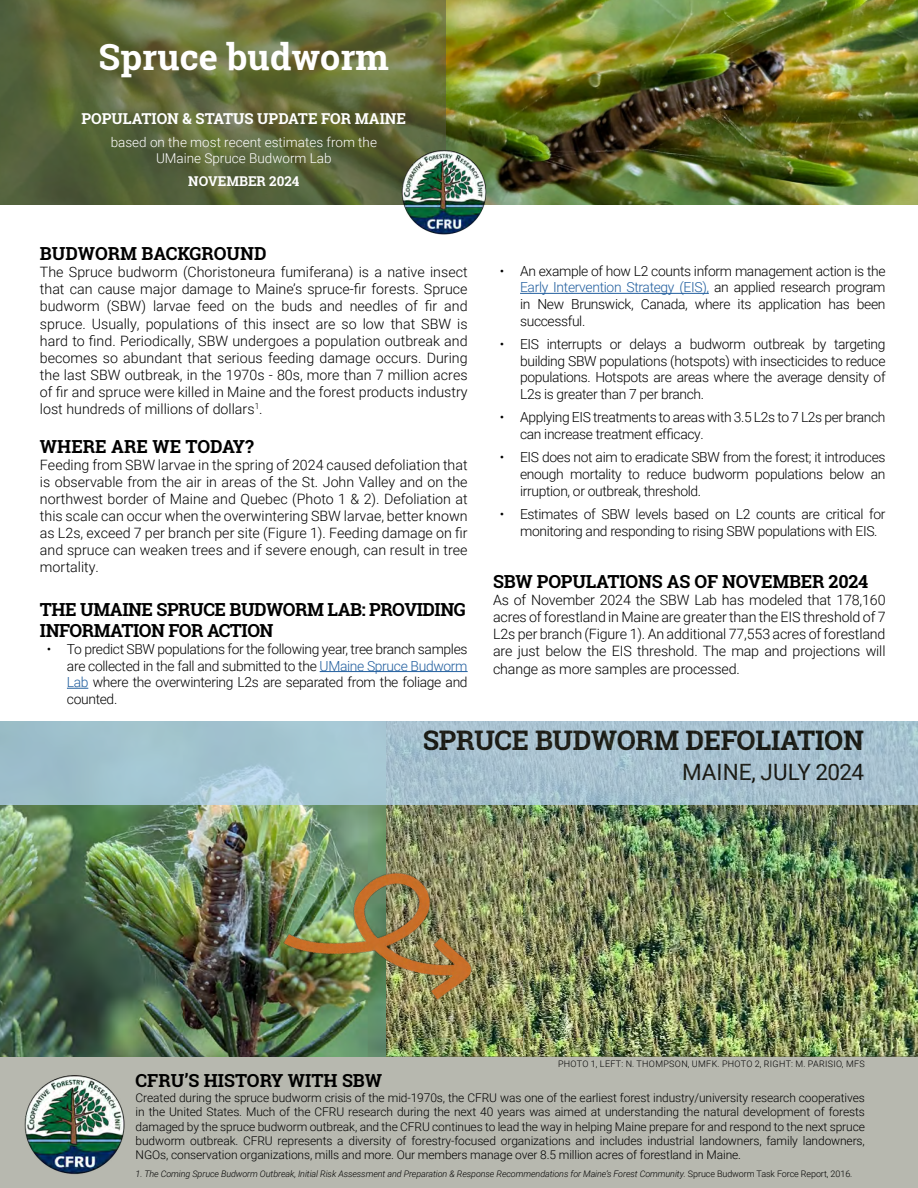
<style>
.page{position:relative;width:918px;height:1188px;background:#fff}
.page>*{position:absolute;margin:0;border:0;box-sizing:border-box;transform-origin:0 0}
.t1{font:700 36px "Roboto Slab";color:#fff}
.t2{font:700 27px "Roboto Slab";letter-spacing:-.01em;color:#000}
.t3{font:22.5px "Roboto";letter-spacing:.005em;color:#000}
.t4{font:700 18px/21.6px "Roboto Slab";letter-spacing:-.01em;color:#000}
.t5{font:700 15px "Roboto Slab";color:#fff}
.t6{font:300 14.25px/17.1px "Roboto";color:#000;text-align:justify}
.t7{font:300 13.8px/16.6px "Roboto";letter-spacing:-.025em;color:#000;text-align:justify}
.t8{font:300 13.5px/16.2px "Roboto";color:#fff;text-align:center}
.t9{font:700 13.5px "Roboto Slab";color:#fff}
.t10{font:300 12px/14.4px "Roboto";letter-spacing:-.01em;color:#000;text-align:justify}
.t11{font:italic 300 9px "Roboto";letter-spacing:-.01em;color:#000}
.t12{font:300 9px "Roboto";letter-spacing:.035em;color:#000}
.s1{color:#215e9e}
.s2{font-style:normal}
</style>
<div class="page">
<img style="left:446px;top:0;width:472px;height:205px">
<svg style="left:0;top:0;width:446px;height:205px;background:#5f693a"></svg>
<img style="left:398px;top:151px;width:92px;height:84px">
<hr style="left:320px;top:671px;width:148px;height:1px;background:#215e9e">
<svg style="left:67px;top:688px;width:21px;height:1px"></svg>
<hr style="left:520px;top:293px;width:189px;height:1px;background:#215e9e">
<img style="left:386px;top:805px;width:532px;height:251px">
<div style="left:0;top:1056px;width:918px;height:132px;background:#b7b8af"></div>
<img style="left:24px;top:1075px;width:101px;height:99px">
<img style="left:0;top:805px;width:386px;height:251px">
<img style="left:269px;top:818px;width:239px;height:239px">
<svg style="left:0;top:721px;width:918px;height:84px;background:#a4c2cf"></svg>
<h1 class="t1" style="left:99px;top:32px;width:292px">Spruce budworm</h1>
<p class="t5" style="left:82px;top:108px;width:326px">POPULATION &amp; STATUS UPDATE FOR MAINE</p>
<p class="t8" style="left:111px;top:133px;width:268px">based on the most recent estimates from the<br>UMaine Spruce Budworm Lab</p>
<p class="t9" style="left:188px;top:172px;width:113px">NOVEMBER 2024</p>
<p class="t4" style="left:40px;top:243px;width:228px">BUDWORM BACKGROUND</p>
<p class="t6" style="left:40px;top:263px;width:429px">The Spruce budworm (Choristoneura fumiferana) is a native insect that can cause major damage to Maine’s spruce-fir forests. Spruce budworm (SBW) larvae feed on the buds and needles of fir and spruce. Usually, populations of this insect are so low that SBW is hard to find. Periodically, SBW undergoes a population outbreak and becomes so abundant that serious feeding damage occurs. During the last SBW outbreak, in the 1970s - 80s, more than 7 million acres of fir and spruce were killed in Maine and the forest products industry lost hundreds of millions of dollars<sup>1</sup>.</p>
<p class="t4" style="left:40px;top:435px;width:215px">WHERE ARE WE TODAY?</p>
<p class="t6" style="left:40px;top:456px;width:429px">Feeding from SBW larvae in the spring of 2024 caused defoliation that is observable from the air in areas of the St. John Valley and on the northwest border of Maine and Quebec (Photo 1 &amp; 2). Defoliation at this scale can occur when the overwintering SBW larvae, better known as L2s, exceed 7 per branch per site (Figure 1). Feeding damage on fir and spruce can weaken trees and if severe enough, can result in tree mortality.</p>
<p class="t4" style="left:40px;top:598px;width:427px">THE UMAINE SPRUCE BUDWORM LAB: PROVIDING<br>INFORMATION FOR ACTION</p>
<p class="t7" style="left:67px;top:640px;width:402px;text-indent:-20px">• To predict SBW populations for the following year, tree branch samples are collected in the fall and submitted to the <span class="s1">UMaine Spruce Budworm Lab</span> where the overwintering L2s are separated from the foliage and counted.</p>
<p class="t7" style="left:520px;top:262px;width:367px;text-indent:-20px">• An example of how L2 counts inform management action is the <span class="s1">Early Intervention Strategy (EIS),</span> an applied research program in New Brunswick, Canada, where its application has been successful.</p>
<p class="t7" style="left:520px;top:335px;width:367px;text-indent:-20px">• EIS interrupts or delays a budworm outbreak by targeting building SBW populations (hotspots) with insecticides to reduce populations. Hotspots are areas where the average density of L2s is greater than 7 per branch.</p>
<p class="t7" style="left:520px;top:409px;width:367px;text-indent:-20px">• Applying EIS treatments to areas with 3.5 L2s to 7 L2s per branch can increase treatment efficacy.</p>
<p class="t7" style="left:520px;top:449px;width:367px;text-indent:-20px">• EIS does not aim to eradicate SBW from the forest; it introduces enough mortality to reduce budworm populations below an irruption, or outbreak, threshold.</p>
<p class="t7" style="left:520px;top:505px;width:367px;text-indent:-20px">• Estimates of SBW levels based on L2 counts are critical for monitoring and responding to rising SBW populations with EIS.</p>
<p class="t4" style="left:493px;top:570px;width:377px">SBW POPULATIONS AS OF NOVEMBER 2024</p>
<p class="t6" style="left:493px;top:591px;width:394px">As of November 2024 the SBW Lab has modeled that 178,160 acres of forestland in Maine are greater than the EIS threshold of 7<br>L2s per branch (Figure 1). An additional 77,553 acres of forestland are just below the EIS threshold. The map and projections will change as more samples are processed.</p>
<h2 class="t2" style="left:423px;top:721px;width:443px">SPRUCE BUDWORM DEFOLIATION</h2>
<h3 class="t3" style="left:682px;top:756px;width:183px">MAINE, JULY 2024</h3>
<p class="t12" style="left:558px;top:1058px;width:308px">PHOTO 1, LEFT: N. THOMPSON, UMFK. PHOTO 2, RIGHT: M. PARISIO, MFS</p>
<p class="t4" style="left:136px;top:1070px;width:248px">CFRU’S HISTORY WITH SBW</p>
<p class="t10" style="left:136px;top:1090px;width:731px">Created during the spruce budworm crisis of the mid-1970s, the CFRU was one of the earliest forest industry/university research cooperatives in the United States. Much of the CFRU research during the next 40 years was aimed at understanding the natural development of forests damaged by the spruce budworm outbreak, and the CFRU continues to lead the way in helping Maine prepare for and respond to the next spruce budworm outbreak. CFRU represents a diversity of forestry-focused organizations and includes industrial landowners, family landowners, NGOs, conservation organizations, mills and more. Our members manage over 8.5 million acres of forestland in Maine.</p>
<p class="t11" style="left:136px;top:1167px;width:718px">1. The Coming Spruce Budworm Outbreak, Initial Risk Assessment and Preparation &amp; Response Recommendations for Maine’s Forest Community. <span class="s2">Spruce Budworm Task Force Report, 2016.</span></p>
</div>
